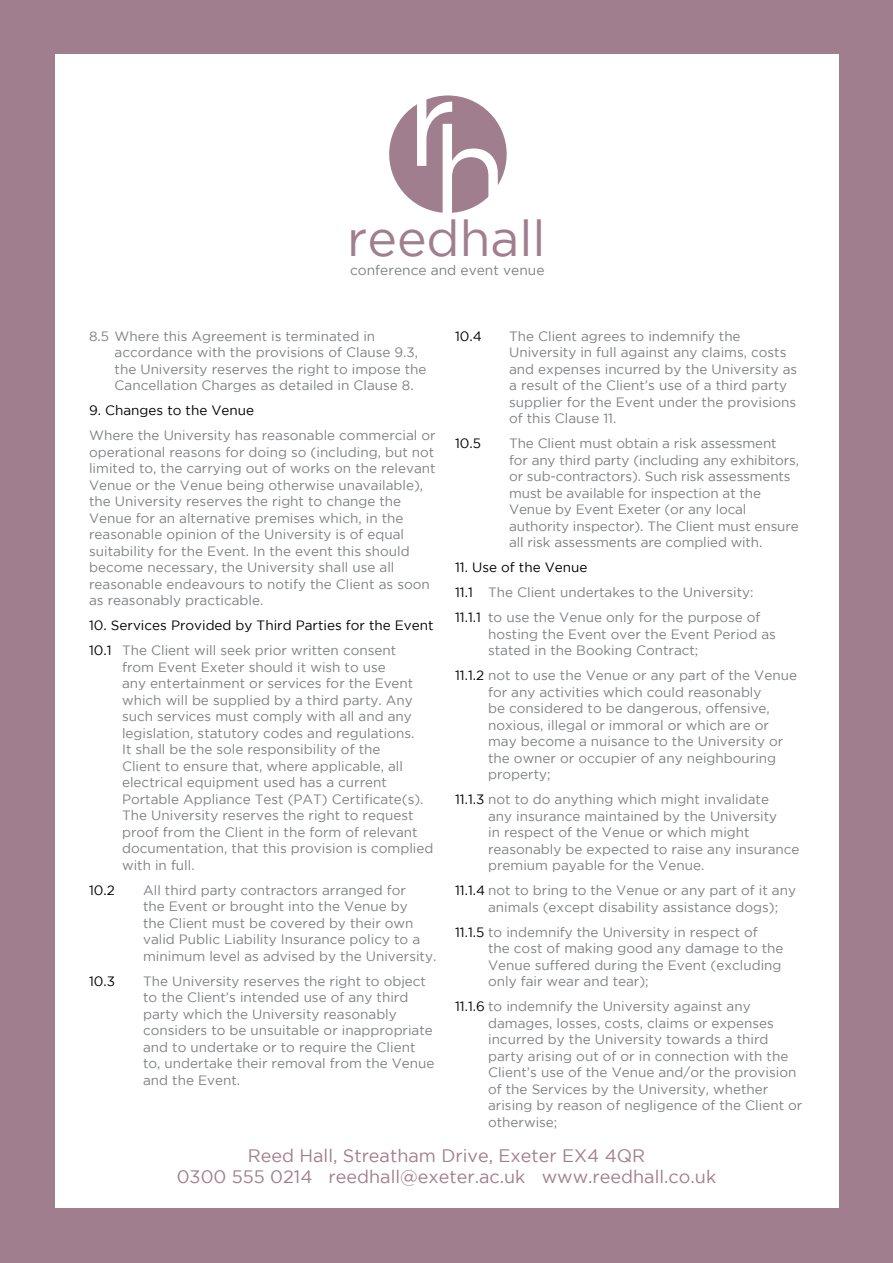
<style>
.page{position:relative;width:893px;height:1263px;background:#a17e8d}
.page>*{position:absolute;margin:0;border:0;box-sizing:border-box;transform-origin:0 0}
.t1{font:49.95px "Gotham";color:#a17e8d}
.t2{font:18px/21px "Gotham";color:#a17e8d;text-align:center}
.t3{font:13.8px "Gotham";color:#7e8083}
.t4{font:13.5px/16.5px "Gotham";color:#7e8083}
.t5{font:13.5px/25px "Gotham";color:#000}
.s1{color:#7e8083}
.s2{color:#000}
</style>
<div class="page">
<div style="left:55px;top:55px;width:783px;height:1153px;background:#fff"></div>
<div style="left:389px;top:95px;width:118px;height:118px;background:#a17e8d;border-radius:50%"></div>
<svg style="left:417px;top:97px;width:81px;height:116px"></svg>
<h1 class="t1" style="left:347px;top:211px;width:200px">reedhall</h1>
<p class="t3" style="left:350px;top:262px;width:196px">conference and event venue</p>
<p class="t4" style="left:115px;top:328px;width:313px;text-indent:-26px">8.5 Where this Agreement is terminated in accordance with the provisions of Clause 9.3, the University reserves the right to impose the Cancellation Charges as detailed in Clause 8.</p>
<p class="t5" style="left:89px;top:398px;width:167px">9. Changes to the Venue</p>
<p class="t4" style="left:89px;top:427px;width:348px">Where the University has reasonable commercial or operational reasons for doing so (including, but not limited to, the carrying out of works on the relevant Venue or the Venue being otherwise unavailable), the University reserves the right to change the Venue for an alternative premises which, in the reasonable opinion of the University is of equal suitability for the Event. In the event this should become necessary, the University shall use all reasonable endeavours to notify the Client as soon as reasonably practicable.</p>
<p class="t5" style="left:89px;top:613px;width:346px">10. Services Provided by Third Parties for the Event<br>10.1 <span class="s1">The Client will seek prior written consent</span></p>
<p class="t4" style="left:122px;top:659px;width:313px">from Event Exeter should it wish to use<br>any entertainment or services for the Event which will be supplied by a third party. Any such services must comply with all and any legislation, statutory codes and regulations.<br>It shall be the sole responsibility of the<br>Client to ensure that, where applicable, all electrical equipment used has a current Portable Appliance Test (PAT) Certificate(s).<br>The University reserves the right to request proof from the Client in the form of relevant documentation, that this provision is complied with in full.</p>
<p class="t5" style="left:89px;top:877px;width:27px">10.2</p>
<p class="t4" style="left:143px;top:881px;width:295px">All third party contractors arranged for<br>the Event or brought into the Venue by<br>the Client must be covered by their own valid Public Liability Insurance policy to a minimum level as advised by the University.</p>
<p class="t5" style="left:89px;top:968px;width:28px">10.3</p>
<p class="t4" style="left:143px;top:972px;width:293px">The University reserves the right to object to the Client’s intended use of any third party which the University reasonably considers to be unsuitable or inappropriate and to undertake or to require the Client to, undertake their removal from the Venue and the Event.</p>
<p class="t5" style="left:455px;top:323px;width:28px">10.4</p>
<p class="t4" style="left:509px;top:327px;width:290px">The Client agrees to indemnify the University in full against any claims, costs and expenses incurred by the University as a result of the Client’s use of a third party supplier for the Event under the provisions of this Clause 11.</p>
<p class="t5" style="left:455px;top:431px;width:28px">10.5</p>
<p class="t4" style="left:509px;top:435px;width:291px">The Client must obtain a risk assessment<br>for any third party (including any exhibitors, or sub-contractors). Such risk assessments must be available for inspection at the Venue by Event Exeter (or any local authority inspector). The Client must ensure all risk assessments are complied with.</p>
<p class="t4" style="left:455px;top:555px;width:307px;line-height:25px"><span class="s2">11. Use of the Venue<br>11.1</span> The Client undertakes to the University:<br><span class="s2">11.1.1</span> to use the Venue only for the purpose of</p>
<p class="t4" style="left:488px;top:625px;width:289px">hosting the Event over the Event Period as stated in the Booking Contract;</p>
<p class="t4" style="left:488px;top:667px;width:310px;text-indent:-33px"><span class="s2">11.1.2</span> not to use the Venue or any part of the Venue for any activities which could reasonably<br>be considered to be dangerous, offensive, noxious, illegal or immoral or which are or may become a nuisance to the University or the owner or occupier of any neighbouring property;</p>
<p class="t4" style="left:488px;top:791px;width:313px;text-indent:-33px"><span class="s2">11.1.3</span> not to do anything which might invalidate<br>any insurance maintained by the University<br>in respect of the Venue or which might reasonably be expected to raise any insurance premium payable for the Venue.</p>
<p class="t4" style="left:488px;top:882px;width:309px;text-indent:-33px"><span class="s2">11.1.4</span> not to bring to the Venue or any part of it any animals (except disability assistance dogs);</p>
<p class="t4" style="left:488px;top:923px;width:297px;text-indent:-33px"><span class="s2">11.1.5</span> to indemnify the University in respect of<br>the cost of making good any damage to the Venue suffered during the Event (excluding only fair wear and tear);</p>
<p class="t4" style="left:488px;top:998px;width:316px;text-indent:-33px"><span class="s2">11.1.6</span> to indemnify the University against any damages, losses, costs, claims or expenses incurred by the University towards a third party arising out of or in connection with the Client’s use of the Venue and/or the provision of the Services by the University, whether arising by reason of negligence of the Client or otherwise;</p>
<h2 class="t2" style="left:177px;top:1145px;width:541px">Reed Hall, Streatham Drive, Exeter EX4 4QR<br>0300 555 0214 reedhall@exeter.ac.uk www.reedhall.co.uk</h2>
</div>
